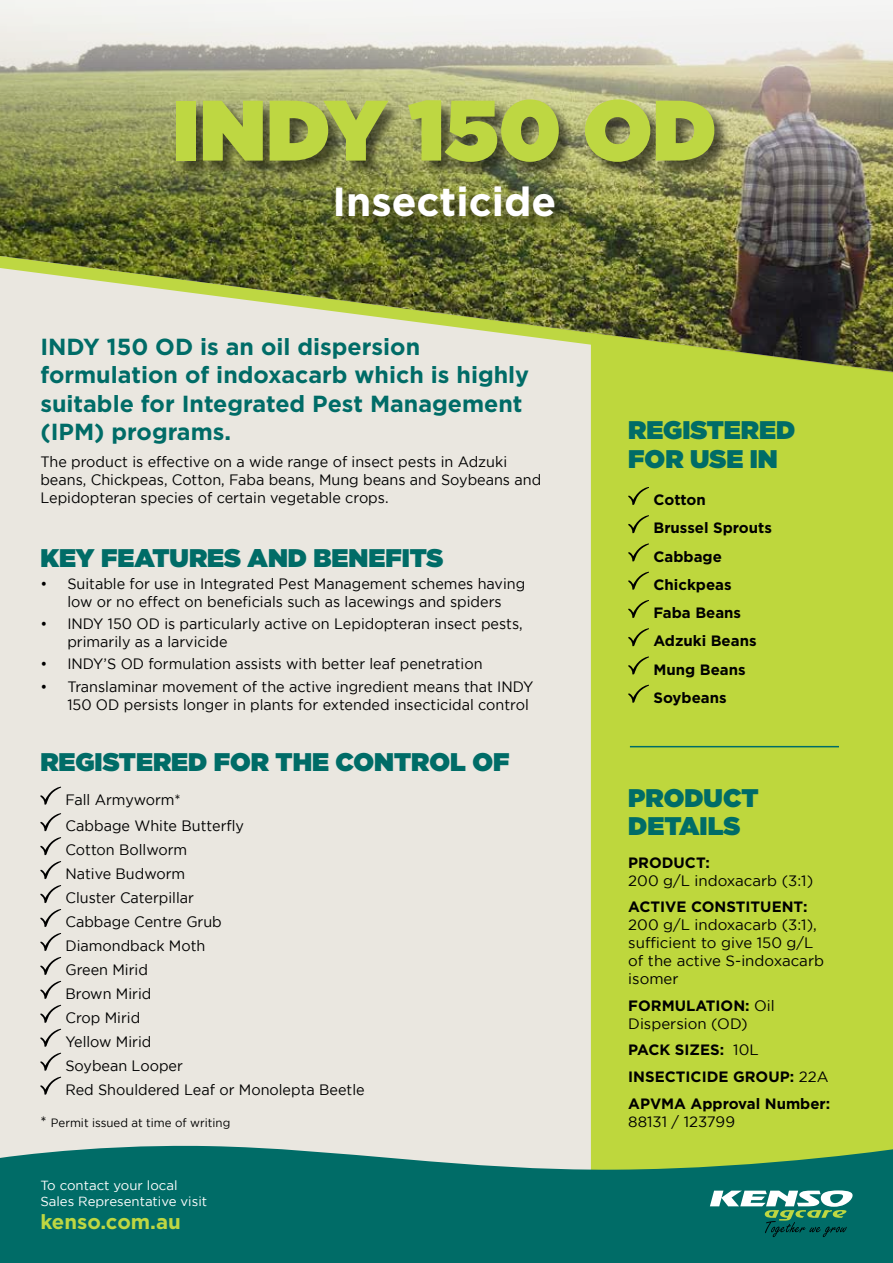
<style>
.page{position:relative;width:893px;height:1263px;background:#eae7e0}
.page>*{position:absolute;margin:0;border:0;box-sizing:border-box;transform-origin:0 0}
.t1{font:900 85.5px "Gotham";color:#bed742}
.t2{font:700 40.5px "Gotham";color:#fff}
.t3{font:900 25.5px/28.5px "Gotham";color:#006c67}
.t4{font:700 23.25px/28.5px "Gotham";color:#006c67}
.t5{font:700 20.4px "Gotham";color:#bed742}
.t6{font:15px/24px "Gotham";color:#000;scale:.96 1}
.t7{font:700 15px/28.2px "Gotham";color:#000}
.t8{font:15px/18px "Gotham";color:#000}
.t9{font:13.2px/15.9px "Gotham";color:#fff}
.t10{font:12px "Gotham";color:#000;scale:.96 1}
.s1{font-size:15px}
.s2{font-weight:700}
.s3{font-weight:400}
</style>
<div class="page">
<div style="left:591px;top:381px;width:302px;height:763px;background:#bed73d"></div>
<img style="left:0;top:0;width:893px;height:381px">
<div style="left:177px;top:100px;width:554px;height:133px;background:#000;opacity:.55"></div>
<svg style="left:40px;top:786px;width:21px;height:19px"></svg>
<svg style="left:40px;top:813px;width:21px;height:282px"></svg>
<svg style="left:0;top:1144px;width:893px;height:119px;background:#1a7a6c"></svg>
<svg style="left:710px;top:1190px;width:143px;height:47px;background:#438f83"></svg>
<svg style="left:628px;top:487px;width:21px;height:19px"></svg>
<svg style="left:628px;top:515px;width:21px;height:19px"></svg>
<svg style="left:628px;top:543px;width:21px;height:19px"></svg>
<svg style="left:628px;top:572px;width:21px;height:19px"></svg>
<svg style="left:628px;top:600px;width:21px;height:19px"></svg>
<svg style="left:628px;top:628px;width:21px;height:19px"></svg>
<svg style="left:628px;top:656px;width:21px;height:19px"></svg>
<svg style="left:628px;top:685px;width:21px;height:19px"></svg>
<hr style="left:630px;top:746px;width:209px;height:1px;background:#006c67">
<h1 class="t1" style="left:172px;top:69px;width:546px">INDY 150 OD</h1>
<h2 class="t2" style="left:332px;top:178px;width:225px">Insecticide</h2>
<h3 class="t4" style="left:40px;top:331px;width:490px">INDY 150 OD is an oil dispersion formulation of indoxacarb which is highly suitable for Integrated Pest Management (IPM) programs.</h3>
<p class="t6" style="left:40px;top:452px;width:523px;line-height:18px">The product is effective on a wide range of insect pests in Adzuki beans, Chickpeas, Cotton, Faba beans, Mung beans and Soybeans and<br>Lepidopteran species of certain vegetable crops.</p>
<h3 class="t3" style="left:40px;top:543px;width:405px">KEY FEATURES AND BENEFITS</h3>
<p class="t6" style="left:40px;top:574px;width:507px;line-height:18px;text-align:center">• Suitable for use in Integrated Pest Management schemes having low or no effect on beneficials such as lacewings and spiders</p>
<p class="t6" style="left:67px;top:615px;width:476px;line-height:18px;text-indent:-27px">• INDY 150 OD is particularly active on Lepidopteran insect pests, primarily as a larvicide</p>
<p class="t6" style="left:40px;top:652px;width:462px">• INDY’S OD formulation assists with better leaf penetration</p>
<p class="t6" style="left:67px;top:677px;width:487px;line-height:18px;text-indent:-27px">• Translaminar movement of the active ingredient means that INDY<br>150 OD persists longer in plants for extended insecticidal control</p>
<h3 class="t3" style="left:40px;top:747px;width:470px">REGISTERED FOR THE CONTROL OF</h3>
<p class="t6" style="left:65px;top:786px;width:188px;line-height:26.5px">Fall Armyworm*<br>Cabbage White Butterfly</p>
<p class="t6" style="left:65px;top:838px;width:313px">Cotton Bollworm<br>Native Budworm<br>Cluster Caterpillar<br>Cabbage Centre Grub<br>Diamondback Moth<br>Green Mirid<br>Brown Mirid<br>Crop Mirid<br>Yellow Mirid<br>Soybean Looper<br>Red Shouldered Leaf or Monolepta Beetle</p>
<p class="t10" style="left:40px;top:1116px;width:199px"><span class="s1">*</span> Permit issued at time of writing</p>
<p class="t9" style="left:40px;top:1177px;width:168px">To contact your local<br>Sales Representative visit</p>
<h3 class="t5" style="left:40px;top:1209px;width:142px">kenso.com.au</h3>
<h3 class="t3" style="left:628px;top:416px;width:168px">REGISTERED<br>FOR USE IN</h3>
<p class="t7" style="left:653px;top:485px;width:120px">Cotton<br>Brussel Sprouts<br>Cabbage<br>Chickpeas<br>Faba Beans<br>Adzuki Beans<br>Mung Beans<br>Soybeans</p>
<h3 class="t3" style="left:628px;top:783px;width:132px">PRODUCT<br>DETAILS</h3>
<p class="t7" style="left:628px;top:848px;width:83px">PRODUCT:</p>
<p class="t8" style="left:628px;top:871px;width:186px">200 g/L indoxacarb (3:1)</p>
<p class="t7" style="left:628px;top:893px;width:181px">ACTIVE CONSTITUENT:</p>
<p class="t8" style="left:628px;top:916px;width:197px">200 g/L indoxacarb (3:1), sufficient to give 150 g/L of the active S-indoxacarb isomer</p>
<p class="t8" style="left:628px;top:996px;width:148px"><span class="s2">FORMULATION:</span> Oil<br>Dispersion (OD)</p>
<p class="t7" style="left:628px;top:1036px;width:204px;line-height:26.5px">PACK SIZES: <span class="s3">10L<br></span>INSECTICIDE GROUP: <span class="s3">22A<br></span>APVMA Approval Number:</p>
<p class="t8" style="left:628px;top:1112px;width:108px">88131 / 123799</p>
</div>
